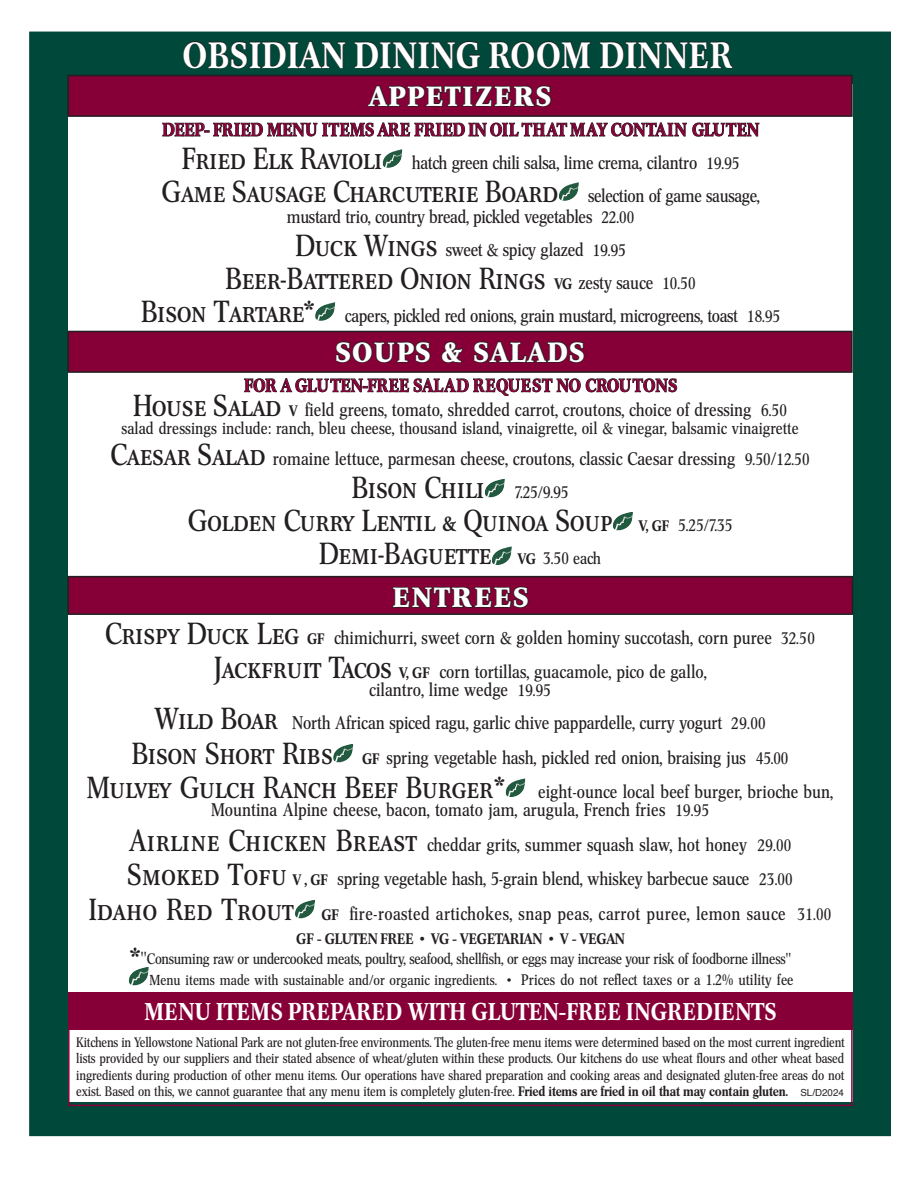
<style>
.page{position:relative;width:918px;height:1188px;background:#fff}
.page>*{position:absolute;margin:0;border:0;box-sizing:border-box;transform-origin:0 0}
.t1{font:39px "Concorde Nova Medium SC";letter-spacing:.005em;color:#fff}
.t2{font:500 36px "Concorde Nova";letter-spacing:.04em;color:#fff}
.t3{font:30px/33px "Concorde Nova Regular SC";letter-spacing:-.02em;color:#231f20}
.t4{font:500 24px "Concorde Nova";letter-spacing:.03em;color:#fff}
.t5{font:18px/34.5px "Concorde Nova";color:#231f20;text-align:center}
.t6{font:18px/33px "Concorde Nova";letter-spacing:-.02em;color:#231f20;text-align:center}
.t7{font:18px "Concorde Nova Medium SC";letter-spacing:.03em;color:#860037}
.t8{font:18px "Concorde Nova Medium SC";letter-spacing:.01em;color:#860037}
.t9{font:16.5px "Concorde Nova";color:#231f20}
.t10{font:15px "Concorde Nova";letter-spacing:-.02em;color:#231f20}
.t11{font:15px "Concorde Nova Medium SC";letter-spacing:-.01em;color:#231f20}
.t12{font:14.25px "Concorde Nova";color:#231f20}
.t13{font:13.5px/16.5px "Concorde Nova";letter-spacing:-.01em;color:#231f20;text-align:justify}
.t14{font:9.75px "Helvetica";color:#231f20}
.t15{font:9px "Helvetica";color:#231f20}
.s1{font-family:"Concorde Nova Regular SC";font-size:30px}
.s2{font-size:16.5px}
.s3{font-family:"Concorde Nova";font-size:18px}
.s4{font-family:"Concorde Nova";font-weight:500;font-size:15px}
.s5{font-family:"Concorde Nova";font-size:16.5px}
.s6{font-family:"Concorde Nova";font-weight:500}
.s7{font-family:"Concorde Nova Medium SC";font-size:15px}
.s8{font-size:30px}
.s9{font-weight:500;font-size:15px}
.s10{font-family:"Century Schoolbook";font-weight:700;font-size:21px}
.s11{font-size:15px}
.s12{font-weight:500}
</style>
<div class="page">
<div style="left:30px;top:32px;width:860px;height:1103px;background:#004839"></div>
<div style="left:68px;top:84px;width:784px;height:1018px;background:#fff"></div>
<div style="left:68px;top:577px;width:784px;height:37px;background:#860037"></div>
<svg style="left:392px;top:497px;width:137px;height:111px"></svg>
<div style="left:68px;top:576px;width:785px;height:39px;border:2px solid #231f20"></div>
<img style="left:382px;top:149px;width:21px;height:19px">
<img style="left:559px;top:182px;width:20px;height:19px">
<img style="left:333px;top:744px;width:20px;height:19px">
<img style="left:505px;top:779px;width:21px;height:18px">
<img style="left:295px;top:900px;width:20px;height:19px">
<img style="left:485px;top:479px;width:20px;height:18px">
<img style="left:613px;top:512px;width:20px;height:18px">
<img style="left:492px;top:546px;width:20px;height:19px">
<div style="left:68px;top:331px;width:784px;height:41px;background:#860037"></div>
<div style="left:68px;top:331px;width:785px;height:42px;border:2px solid #231f20"></div>
<div style="left:68px;top:76px;width:784px;height:40px;background:#860037"></div>
<div style="left:68px;top:75px;width:785px;height:42px;border:2px solid #231f20"></div>
<img style="left:129px;top:967px;width:20px;height:19px">
<svg style="left:244px;top:302px;width:433px;height:94px"></svg>
<div style="left:68px;top:1028px;width:785px;height:78px;border:2px solid #860037"></div>
<div style="left:68px;top:993px;width:785px;height:37px;background:#860037"></div>
<svg style="left:162px;top:31px;width:598px;height:106px"></svg>
<h2 class="t2" style="left:183px;top:35px;width:542px">OBSIDIAN DINING ROOM DINNER</h2>
<h1 class="t1" style="left:368px;top:70px;width:185px">appetizers</h1>
<p class="t7" style="left:162px;top:119px;width:598px">DEEP- FRIED MENU ITEMS ARE FRIED IN OIL THAT MAY CONTAIN GLUTEN</p>
<p class="t5" style="left:182px;top:145px;width:559px"><span class="s1">Fried Elk Ravioli</span> hatch green chili salsa, lime crema, cilantro <span class="s2">19.95</span></p>
<h3 class="t3" style="left:161px;top:175px;width:600px">Game Sausage Charcuterie Board <span class="s3">selection of game sausage,</span></h3>
<p class="t6" style="left:287px;top:200px;width:349px">mustard trio, country bread, pickled vegetables <span class="s2">22.00<br></span><span class="s1">Duck Wings</span> sweet &amp; spicy glazed <span class="s2">19.95</span></p>
<h3 class="t3" style="left:141px;top:262px;width:556px;text-indent:84px">Beer-Battered Onion Rings <span class="s4">VG</span> <span class="s3">zesty sauce</span> <span class="s5">10.50<br></span>Bison Tartare<sup>*</sup></h3>
<p class="t6" style="left:345px;top:299px;width:437px">capers, pickled red onions, grain mustard, microgreens, toast <span class="s2">18.95</span></p>
<h1 class="t1" style="left:335px;top:326px;width:251px">soups &amp; salads</h1>
<p class="t8" style="left:244px;top:375px;width:434px">FOR A GLUTEN-FREE SALAD <span class="s6">REQU EST</span> NO CROUTONS</p>
<p class="t5" style="left:133px;top:393px;width:655px"><span class="s1">House Salad</span> <span class="s7">V</span> field greens, tomato, shredded carrot, croutons, choice of dressing <span class="s2">6.50</span></p>
<p class="t9" style="left:122px;top:419px;width:679px">salad dressings include: ranch, bleu cheese, thousand island, vinaigrette, oil &amp; vinegar, balsamic vinaigrette</p>
<p class="t5" style="left:110px;top:442px;width:701px"><span class="s1">Caesar Salad</span> romaine lettuce, parmesan cheese, croutons, classic Caesar dressing <span class="s2">9.50</span>/<span class="s2">12.50</span></p>
<h3 class="t3" style="left:352px;top:472px;width:134px">Bison Chili</h3>
<p class="t9" style="left:515px;top:483px;width:55px">7.25/9.95</p>
<h3 class="t3" style="left:188px;top:505px;width:546px;text-align:center">Golden Curry Lentil &amp; Quinoa Soup <span class="s4">V,</span> <span class="s7">GF</span> <span class="s5">5.25/7.35<br></span>Demi-Baguette <span class="s4">VG</span> <span class="s5">3.50 each</span></h3>
<h1 class="t1" style="left:392px;top:571px;width:139px">entrees</h1>
<p class="t5" style="left:105px;top:620px;width:711px"><span class="s1">Crispy Duck Leg</span> <span class="s7">GF</span> chimichurri, sweet corn &amp; golden hominy succotash, corn puree <span class="s2">32.50<br></span><span class="s1">Jackfruit</span> <span class="s8">t</span><span class="s1">acos</span> <span class="s9">V,</span> <span class="s7">GF</span> corn tortillas, guacamole, pico de gallo,</p>
<p class="t5" style="left:87px;top:673px;width:748px;line-height:34px">cilantro, lime wedge <span class="s2">19.95<br></span><span class="s1">Wild Boar</span> North African spiced ragu, garlic chive pappardelle, curry yogurt <span class="s2">29.00<br></span><span class="s1">Bison Short Ribs</span> <span class="s7">GF</span> spring vegetable hash, pickled red onion, braising jus <span class="s2">45.00<br></span><span class="s1">Mulvey Gulch Ranch Beef Burger</span><sup>*</sup> eight-ounce local beef burger, brioche bun,</p>
<p class="t5" style="left:89px;top:793px;width:744px">Mountina Alpine cheese, bacon, tomato jam, arugula, French fries <span class="s2">19.95<br></span><span class="s1">Airline Chicken Breast</span> cheddar grits, summer squash slaw, hot honey <span class="s2">29.00<br></span><span class="s1">Smoked Tofu</span> <span class="s9">V ,</span> <span class="s7">GF</span> spring vegetable hash, 5-grain blend, whiskey barbecue sauce <span class="s2">23.00<br></span><span class="s1">Idaho Red Trout</span> <span class="s7">GF</span> fire-roasted artichokes, snap peas, carrot puree, lemon sauce <span class="s2">31.00</span></p>
<p class="t11" style="left:296px;top:931px;width:330px">GF - GLUTEN FREE • VG - VEGETARIAN • V - VEGAN</p>
<p class="t10" style="left:130px;top:950px;width:663px"><span class="s10">*</span><span class="s2">"</span>Consuming raw or undercooked meats, poultry, seafood, shellfish, or eggs may increase your risk of foodborne illness"</p>
<p class="t12" style="left:150px;top:972px;width:645px">Menu items made with sustainable and/or organic ingredients. • <span class="s11">Prices do not reflect taxes or a 1.2% utility fee</span></p>
<h3 class="t4" style="left:144px;top:998px;width:634px">MENU ITEMS PREPARED WITH GLUTEN-FREE INGREDIENTS</h3>
<p class="t13" style="left:76px;top:1034px;width:770px">Kitchens in Yellowstone National Park are not gluten-free environments. The gluten-free menu items were determined based on the most current ingredient lists provided by our suppliers and their stated absence of wheat/gluten within these products. Our kitchens do use wheat flours and other wheat based ingredients during production of other menu items. Our operations have shared preparation and cooking areas and designated gluten-free areas do not exist. Based on this, we cannot guarantee that any menu item is completely gluten-free. <span class="s12">FRIED ITEMS ARE FRIED IN OIL THAT MAY CONTAIN GLUTEN.</span></p>
<p class="t15" style="left:793px;top:1083px;width:54px">SL/D2023/24</p>
<p class="t14" style="left:800px;top:1085px;width:45px">SL/D2024</p>
</div>
